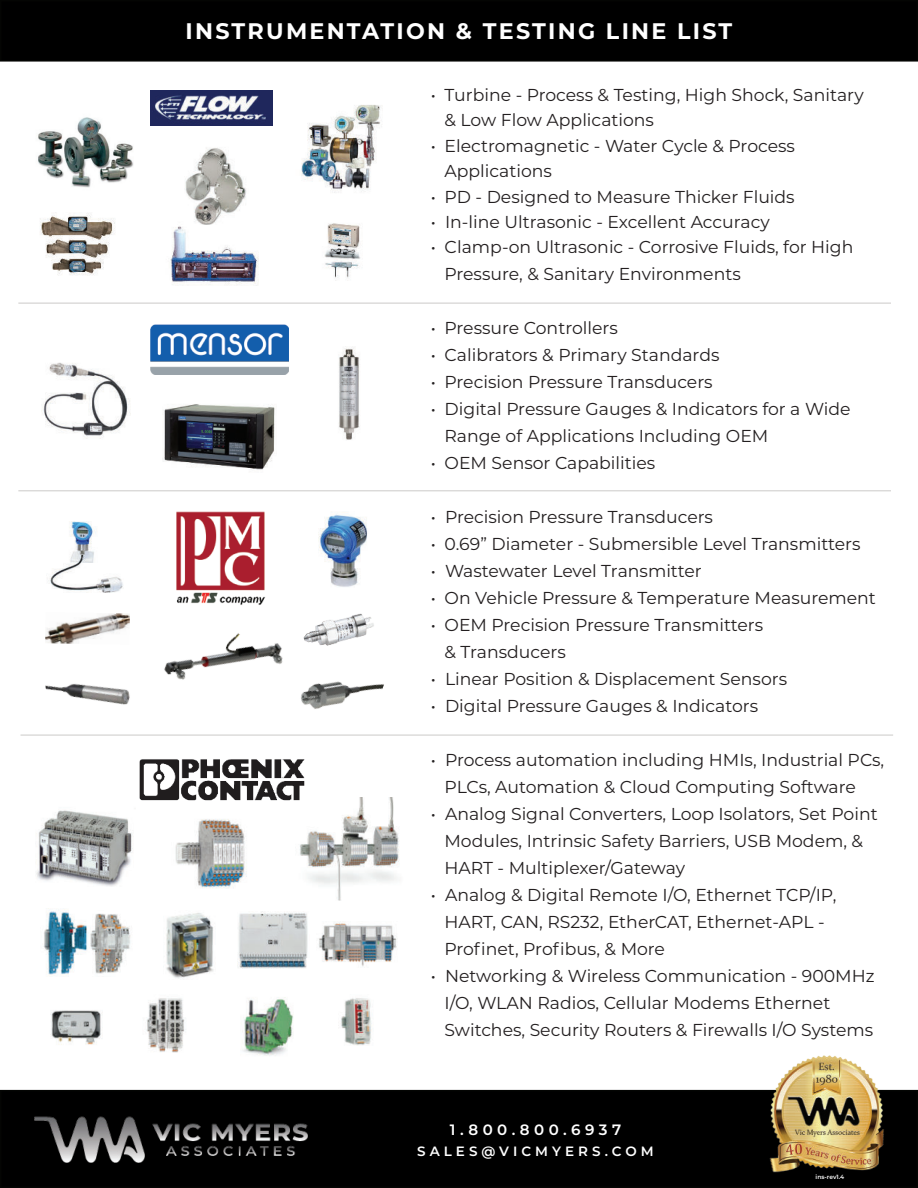
<style>
.page{position:relative;width:918px;height:1188px;background:#fff}
.page>*{position:absolute;margin:0;border:0;box-sizing:border-box;transform-origin:0 0}
.t1{font:700 22.5px "Montserrat";letter-spacing:.1em;color:#fff}
.t2{font:17.25px/27px "Montserrat";color:#231f20}
.t3{font:600 15px "Montserrat";letter-spacing:.3em;color:#fff}
.t4{font:600 13.5px "Montserrat";letter-spacing:.3em;color:#fff}
.t5{font:600 6px "Montserrat";color:#fff}
</style>
<div class="page">
<div style="left:1px;top:1px;width:916px;height:60px;background:#000"></div>
<div style="left:0;top:0;width:918px;height:62px;border:2px solid #040503"></div>
<div style="left:1px;top:1091px;width:916px;height:96px;background:#000"></div>
<div style="left:0;top:1090px;width:918px;height:98px;border:2px solid #040503"></div>
<img style="left:762px;top:1056px;width:131px;height:117px">
<img style="left:34px;top:1116px;width:273px;height:46px">
<hr style="left:21px;top:735px;width:872px;height:1px;background:#cbcac8">
<img style="left:339px;top:348px;width:21px;height:92px">
<img style="left:42px;top:362px;width:88px;height:77px">
<img style="left:163px;top:404px;width:112px;height:66px">
<img style="left:150px;top:324px;width:139px;height:51px">
<img style="left:50px;top:521px;width:73px;height:72px">
<img style="left:45px;top:613px;width:85px;height:31px">
<img style="left:318px;top:512px;width:49px;height:75px">
<img style="left:176px;top:511px;width:90px;height:88px">
<img style="left:303px;top:613px;width:71px;height:33px">
<img style="left:301px;top:681px;width:83px;height:28px">
<img style="left:45px;top:683px;width:85px;height:22px">
<img style="left:164px;top:599px;width:119px;height:81px">
<hr style="left:18px;top:303px;width:873px;height:1px;background:#cbcac8">
<img style="left:38px;top:117px;width:96px;height:71px">
<img style="left:301px;top:105px;width:80px;height:88px">
<img style="left:40px;top:212px;width:75px;height:64px">
<img style="left:324px;top:223px;width:36px;height:58px">
<img style="left:170px;top:226px;width:89px;height:59px">
<img style="left:150px;top:90px;width:123px;height:36px">
<hr style="left:18px;top:490px;width:873px;height:1px;background:#cbcac8">
<img style="left:36px;top:810px;width:97px;height:76px">
<img style="left:175px;top:819px;width:72px;height:70px">
<img style="left:300px;top:798px;width:100px;height:102px">
<img style="left:139px;top:759px;width:167px;height:42px">
<img style="left:43px;top:908px;width:88px;height:67px">
<img style="left:166px;top:913px;width:48px;height:66px">
<img style="left:237px;top:911px;width:71px;height:57px">
<img style="left:50px;top:1010px;width:51px;height:35px">
<img style="left:146px;top:998px;width:39px;height:55px">
<img style="left:242px;top:997px;width:52px;height:59px">
<img style="left:319px;top:922px;width:78px;height:45px">
<img style="left:341px;top:998px;width:31px;height:47px">
<img style="left:185px;top:148px;width:61px;height:77px">
<h1 class="t1" style="left:186px;top:18px;width:548px">INSTRUMENTATION &amp; TESTING LINE LIST</h1>
<p class="t2" style="left:444px;top:82px;width:421px;line-height:25.5px;text-indent:-14px">• Turbine - Process &amp; Testing, High Shock, Sanitary &amp; Low Flow Applications</p>
<p class="t2" style="left:444px;top:133px;width:352px;line-height:25.5px;text-indent:-14px">• Electromagnetic - Water Cycle &amp; Process<br>Applications</p>
<p class="t2" style="left:431px;top:183px;width:365px">• PD - Designed to Measure Thicker Fluids</p>
<p class="t2" style="left:431px;top:209px;width:340px">• In-line Ultrasonic - Excellent Accuracy</p>
<p class="t2" style="left:444px;top:234px;width:410px;text-indent:-14px">• Clamp-on Ultrasonic - Corrosive Fluids, for High<br>Pressure, &amp; Sanitary Environments</p>
<p class="t2" style="left:431px;top:315px;width:188px">• Pressure Controllers</p>
<p class="t2" style="left:431px;top:342px;width:290px">• Calibrators &amp; Primary Standards</p>
<p class="t2" style="left:431px;top:369px;width:283px">• Precision Pressure Transducers</p>
<p class="t2" style="left:444px;top:396px;width:408px;text-indent:-14px">• Digital Pressure Gauges &amp; Indicators for a Wide<br>Range of Applications Including OEM</p>
<p class="t2" style="left:431px;top:450px;width:226px">• OEM Sensor Capabilities</p>
<p class="t2" style="left:431px;top:504px;width:284px">• Precision Pressure Transducers</p>
<p class="t2" style="left:431px;top:531px;width:431px">• 0.69” Diameter - Submersible Level Transmitters</p>
<p class="t2" style="left:431px;top:558px;width:272px">• Wastewater Level Transmitter</p>
<p class="t2" style="left:431px;top:585px;width:447px">• On Vehicle Pressure &amp; Temperature Measurement</p>
<p class="t2" style="left:444px;top:612px;width:320px;text-indent:-14px">• OEM Precision Pressure Transmitters &amp; Transducers</p>
<p class="t2" style="left:431px;top:666px;width:358px">• Linear Position &amp; Displacement Sensors</p>
<p class="t2" style="left:431px;top:693px;width:329px">• Digital Pressure Gauges &amp; Indicators</p>
<p class="t2" style="left:444px;top:747px;width:441px;text-indent:-14px">• Process automation including HMIs, Industrial PCs,<br>PLCs, Automation &amp; Cloud Computing Software</p>
<p class="t2" style="left:444px;top:801px;width:435px;text-indent:-14px">• Analog Signal Converters, Loop Isolators, Set Point<br>Modules, Intrinsic Safety Barriers, USB Modem, &amp;<br>HART - Multiplexer/Gateway</p>
<p class="t2" style="left:444px;top:882px;width:394px;text-indent:-14px">• Analog &amp; Digital Remote I/O, Ethernet TCP/IP,<br>HART, CAN, RS232, EtherCAT, Ethernet-APL -<br>Profinet, Profibus, &amp; More</p>
<p class="t2" style="left:444px;top:963px;width:432px;text-indent:-14px">• Networking &amp; Wireless Communication - 900MHz<br>I/O, WLAN Radios, Cellular Modems Ethernet<br>Switches, Security Routers &amp; Firewalls I/O Systems</p>
<p class="t3" style="left:450px;top:1123px;width:173px">1.800.800.6937</p>
<p class="t4" style="left:417px;top:1146px;width:238px">SALES@VICMYERS.COM</p>
<p class="t5" style="left:816px;top:1175px;width:30px">ins-rev1.4</p>
</div>
